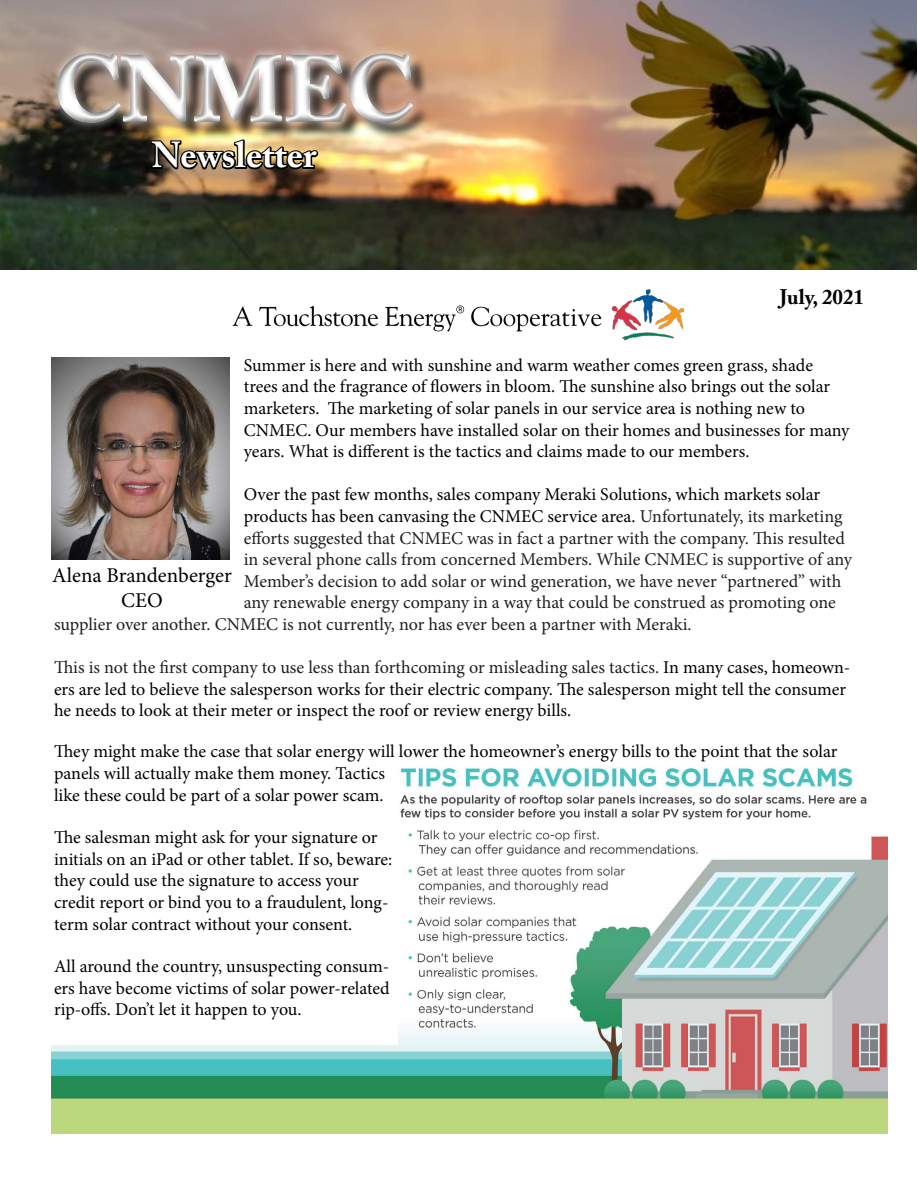
<style>
.page{position:relative;width:918px;height:1188px;background:#fff}
.page>*{position:absolute;margin:0;border:0;box-sizing:border-box;transform-origin:0 0}
.t1{font:700 90px "Adobe Caslon Pro";color:#fff}
.t2{font:700 36px "Adobe Caslon Pro";color:#fff}
.t3{font:21px/25.2px "Minion Pro";color:#000;text-align:center}
.t4{font:700 21px "Adobe Caslon Pro";color:#000}
.t5{font:18px/21.6px "Minion Pro";color:#000}
.t6{font:18px "Minion Pro";color:#221e1f}
.s1{color:#221e1f}
</style>
<div class="page">
<img style="left:1px;top:0;width:916px;height:270px">
<img style="left:232px;top:289px;width:453px;height:52px">
<img style="left:51px;top:357px;width:179px;height:203px">
<div style="left:60px;top:56px;width:370px;height:85px;background:#000;opacity:.75"></div>
<div style="left:48px;top:44px;width:374px;height:88px;background:#fff;opacity:.75"></div>
<div style="left:50px;top:45px;width:370px;height:86px;background:#000;opacity:.5"></div>
<img style="left:56px;top:52px;width:358px;height:159px">
<img style="left:398px;top:766px;width:489px;height:368px">
<img style="left:287px;top:1046px;width:163px;height:88px">
<img style="left:221px;top:1046px;width:66px;height:88px">
<img style="left:51px;top:1046px;width:170px;height:88px">
<h1 class="t1" style="left:54px;top:36px;width:361px">CNMEC</h1>
<h2 class="t2" style="left:152px;top:134px;width:166px">Newsletter</h2>
<p class="t4" style="left:780px;top:284px;width:86px">July, 2021</p>
<p class="t5" style="left:244px;top:354px;width:607px">Summer is here and with sunshine and warm weather comes green grass, shade trees and the fragrance of flowers in bloom. The sunshine also brings out the solar marketers. The marketing of solar panels in our service area is nothing new to CNMEC. Our members have installed solar on their homes and businesses for many years. What is different is the tactics and claims made to our members.</p>
<p class="t5" style="left:244px;top:484px;width:578px">Over the past few months, sales company Meraki Solutions, which markets solar</p>
<p class="t5" style="left:244px;top:505px;width:600px">products has been canvasing the CNMEC service area. <span class="s1">Unfortunately, its marketing</span></p>
<p class="t6" style="left:244px;top:526px;width:603px">efforts suggested that CNMEC was in fact a partner with the company. This resulted</p>
<p class="t6" style="left:244px;top:547px;width:610px">in several phone calls from concerned Members. While CNMEC is supportive of any</p>
<p class="t6" style="left:244px;top:569px;width:599px">Member’s decision to add solar or wind generation, we have never “partnered” with</p>
<p class="t6" style="left:244px;top:591px;width:594px">any renewable energy company in a way that could be construed as promoting one</p>
<p class="t6" style="left:54px;top:612px;width:639px">supplier over another. CNMEC is not currently, nor has ever been a partner with Meraki.</p>
<p class="t5" style="left:54px;top:657px;width:798px"><span class="s1">This is not the first company to use less than forthcoming or misleading sales tactics.</span> In many cases, homeown&shy;ers are led to believe the salesperson works for their electric company. The salesperson might tell the consumer he needs to look at their meter or inspect the roof or review energy bills.</p>
<p class="t5" style="left:54px;top:741px;width:785px">They might make the case that solar energy will lower the homeowner’s energy bills to the point that the solar panels will actually make them money. Tactics<br>like these could be part of a solar power scam.</p>
<p class="t5" style="left:54px;top:827px;width:340px">The salesman might ask for your signature or initials on an iPad or other tablet. If so, beware: they could use the signature to access your credit report or bind you to a fraudulent, long&shy;term solar contract without your consent.</p>
<p class="t5" style="left:54px;top:956px;width:337px;text-align:justify">All around the country, unsuspecting consum&shy;ers have become victims of solar power-related rip-offs. Don’t let it happen to you.</p>
<p class="t3" style="left:52px;top:563px;width:181px">Alena Brandenberger<br>CEO</p>
</div>
